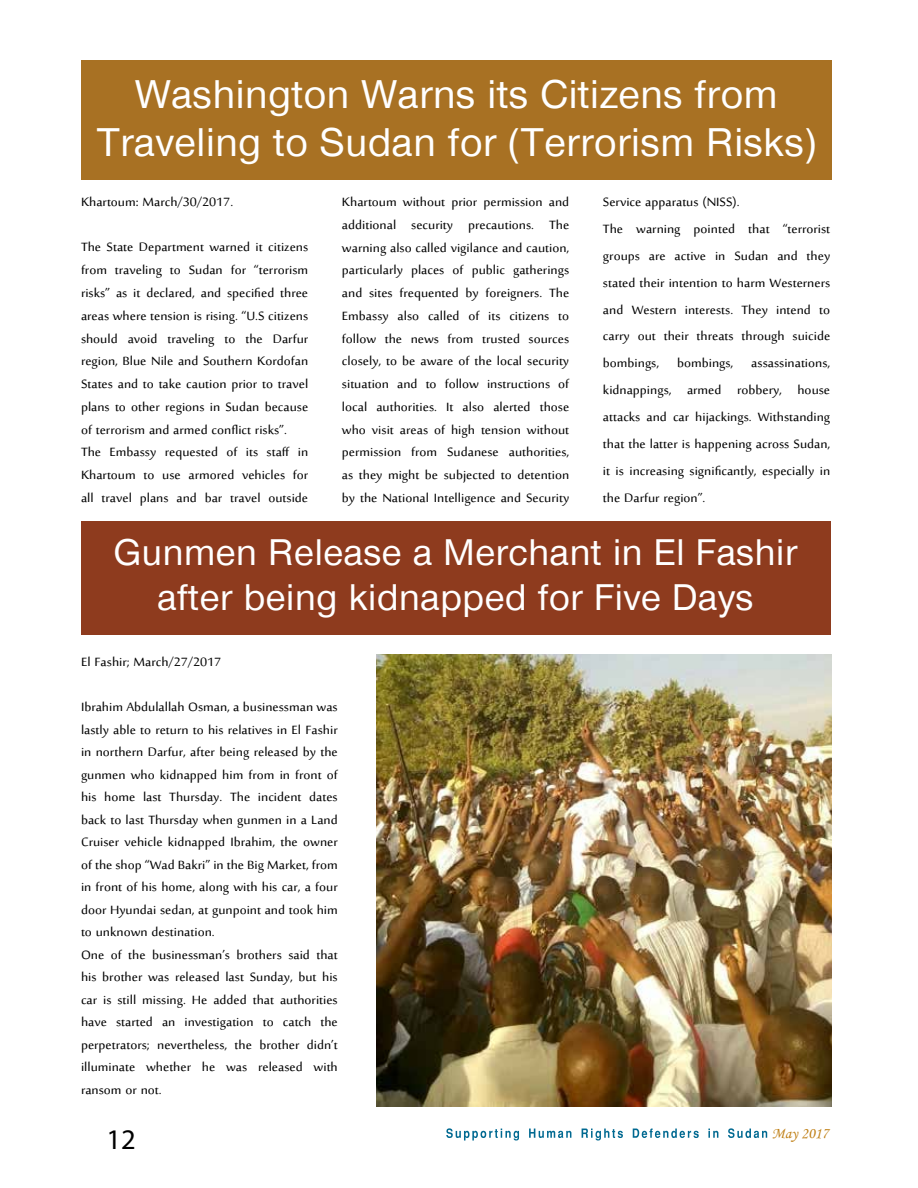
<style>
.page{position:relative;width:918px;height:1188px;background:#fff}
.page>*{position:absolute;margin:0;border:0;box-sizing:border-box;transform-origin:0 0}
.t1{font:40.5px/48.6px "Nimbus Sans ME";color:#fff;text-align:center}
.t2{font:37.5px/45px "Nimbus Sans ME";color:#fff;text-align:center}
.t3{font:28.5px "Myriad Pro";color:#000}
.t4{font:16.5px/22.8px "Sakkal Majalla";color:#000;scale:1.06 1}
.t5{font:15.6px "Monotype Corsiva";color:#c08016}
</style>
<div class="page">
<svg style="left:446px;top:1128px;width:321px;height:13px"></svg>
<div style="left:81px;top:61px;width:751px;height:119px;background:#a87123"></div>
<div style="left:81px;top:521px;width:749px;height:114px;background:#8e3b1e"></div>
<img style="left:376px;top:655px;width:456px;height:452px">
<h1 class="t1" style="left:96px;top:71px;width:721px">Washington Warns its Citizens from<br>Traveling to Sudan for (Terrorism Risks)</h1>
<p class="t4" style="left:81px;top:191px;width:145px">Khartoum: March/30/2017.</p>
<p class="t4" style="left:81px;top:237px;width:216px">The State Department warned it citizens from traveling to Sudan for “terrorism risks” as it declared, and specified three areas where tension is rising. “U.S citizens should avoid traveling to the Darfur region, Blue Nile and Southern Kordofan States and to take caution prior to travel plans to other regions in Sudan because of terrorism and armed conflict risks”.<br>The Embassy requested of its staff in Khartoum to use armored vehicles for all travel plans and bar travel outside</p>
<p class="t4" style="left:342px;top:192px;width:216px;text-align:justify">Khartoum without prior permission and additional security precautions. The warning also called vigilance and caution, particularly places of public gatherings and sites frequented by foreigners. The Embassy also called of its citizens to follow the news from trusted sources closely, to be aware of the local security situation and to follow instructions of local authorities. It also alerted those who visit areas of high tension without permission from Sudanese authorities, as they might be subjected to detention by the National Intelligence and Security</p>
<p class="t4" style="left:603px;top:190px;width:216px;line-height:26.8px">Service apparatus (NISS).<br>The warning pointed that “terrorist groups are active in Sudan and they stated their intention to harm Westerners and Western interests. They intend to carry out their threats through suicide bombings, bombings, assassinations, kidnappings, armed robbery, house attacks and car hijackings. Withstanding that the latter is happening across Sudan, it is increasing significantly, especially in the Darfur region”.</p>
<h2 class="t2" style="left:114px;top:531px;width:685px">Gunmen Release a Merchant in El Fashir after being kidnapped for Five Days</h2>
<p class="t4" style="left:81px;top:652px;width:134px">El Fashir; March/27/2017</p>
<p class="t4" style="left:81px;top:697px;width:244px">Ibrahim Abdulallah Osman, a businessman was lastly able to return to his relatives in El Fashir in northern Darfur, after being released by the gunmen who kidnapped him from in front of his home last Thursday. The incident dates back to last Thursday when gunmen in a Land Cruiser vehicle kidnapped Ibrahim, the owner of the shop “Wad Bakri” in the Big Market, from in front of his home, along with his car, a four door Hyundai sedan, at gunpoint and took him to unknown destination.<br>One of the businessman’s brothers said that his brother was released last Sunday, but his car is still missing. He added that authorities have started an investigation to catch the perpetrators; nevertheless, the brother didn’t illuminate whether he was released with ransom or not.</p>
<h3 class="t3" style="left:107px;top:1122px;width:31px">12</h3>
<p class="t5" style="left:772px;top:1124px;width:58px">May 2017</p>
</div>
